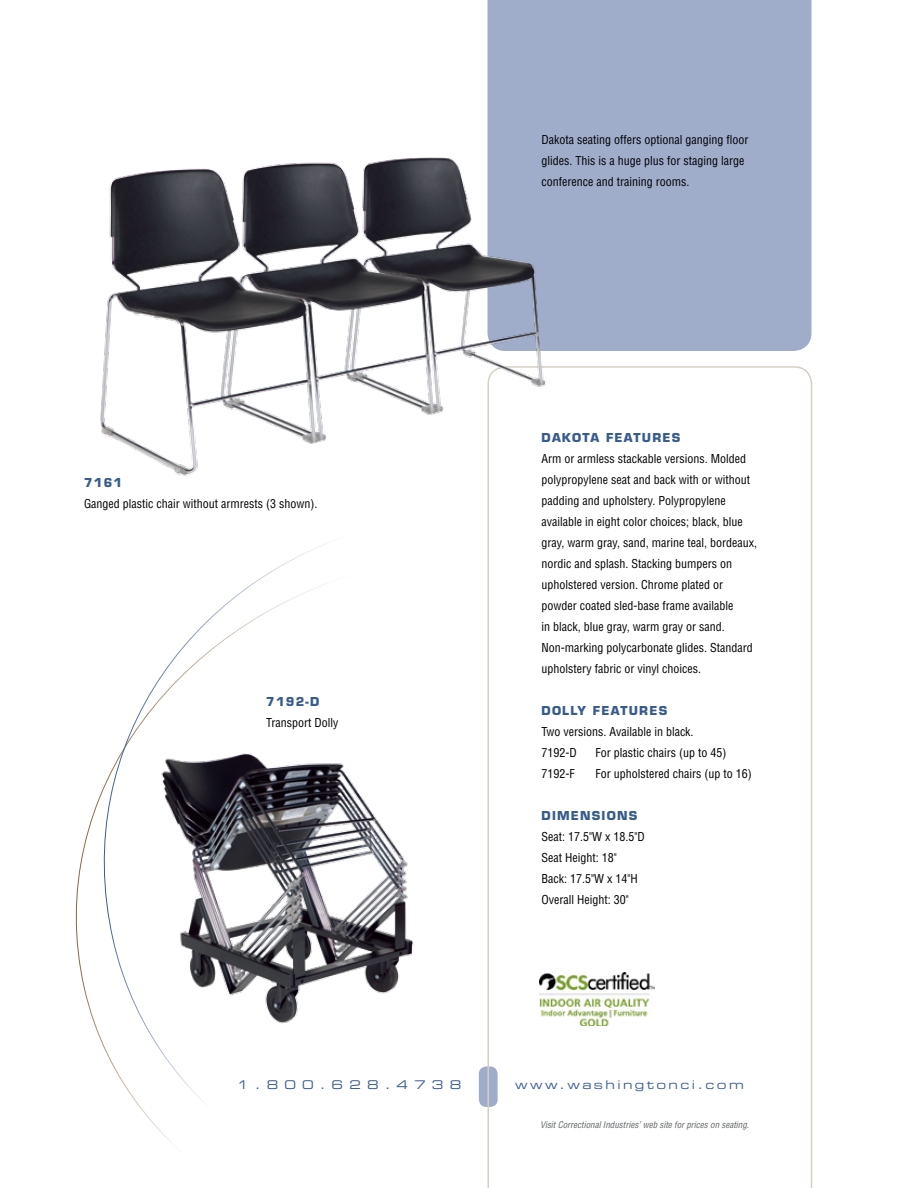
<style>
.page{position:relative;width:918px;height:1188px;background:#fff}
.page>*{position:absolute;margin:0;border:0;box-sizing:border-box;transform-origin:0 0}
.t1{font:condensed 12px/21px "Helvetica";color:#000}
.t2{font:700 12px "Eurostile";letter-spacing:.1em;color:#385c8e}
.t3{font:12px "Eurostile Extended Two";letter-spacing:.2em;color:#385c8e}
.t4{font:12px "Eurostile Extended Two";letter-spacing:.51em;color:#385c8e}
.t5{font:italic condensed 9px "Helvetica";color:#636568}
</style>
<div class="page">
<div style="left:479px;top:1066px;width:19px;height:41px;background:#9fadcb;border-radius:8px"></div>
<svg style="left:487px;top:366px;width:325px;height:822px"></svg>
<svg style="left:75px;top:543px;width:253px;height:604px"></svg>
<div style="left:488px;top:0;width:324px;height:351px;background:#9fadcb"></div>
<img style="left:100px;top:146px;width:453px;height:337px">
<img style="left:125px;top:716px;width:289px;height:324px">
<img style="left:540px;top:972px;width:115px;height:54px">
<p class="t2" style="left:84px;top:475px;width:40px">7161</p>
<p class="t1" style="left:84px;top:493px;width:235px">Ganged plastic chair without armrests (3 shown).</p>
<p class="t2" style="left:266px;top:694px;width:55px">7192-D</p>
<p class="t1" style="left:266px;top:712px;width:74px">Transport Dolly</p>
<p class="t1" style="left:542px;top:129px;width:208px">Dakota seating offers optional ganging floor glides. This is a huge plus for staging large conference and training rooms.</p>
<p class="t2" style="left:542px;top:430px;width:140px">DAKOTA FEATURES</p>
<p class="t1" style="left:542px;top:448px;width:217px">Arm or armless stackable versions. Molded polypropylene seat and back with or without padding and upholstery. Polypropylene available in eight color choices; black, blue gray, warm gray, sand, marine teal, bordeaux, nordic and splash. Stacking bumpers on upholstered version. Chrome plated or powder coated sled-base frame available<br>in black, blue gray, warm gray or sand.<br>Non-marking polycarbonate glides. Standard upholstery fabric or vinyl choices.</p>
<p class="t2" style="left:542px;top:703px;width:127px">DOLLY FEATURES</p>
<p class="t1" style="left:542px;top:721px;width:154px">Two versions. Available in black.<br>7192-D</p>
<p class="t1" style="left:596px;top:742px;width:132px">For plastic chairs (up to 45)</p>
<p class="t1" style="left:542px;top:763px;width:35px">7192-F</p>
<p class="t1" style="left:596px;top:763px;width:158px">For upholstered chairs (up to 16)</p>
<p class="t2" style="left:542px;top:808px;width:97px">DIMENSIONS</p>
<p class="t1" style="left:542px;top:826px;width:105px">Seat: 17.5"W x 18.5"D<br>Seat Height: 18"<br>Back: 17.5"W x 14"H<br>Overall Height: 30"</p>
<p class="t4" style="left:237px;top:1077px;width:226px">1.800.628.4738</p>
<p class="t3" style="left:515px;top:1077px;width:230px">www.washingtonci.com</p>
<p class="t5" style="left:540px;top:1119px;width:211px">Visit Correctional Industries’ web site for prices on seating.</p>
</div>
